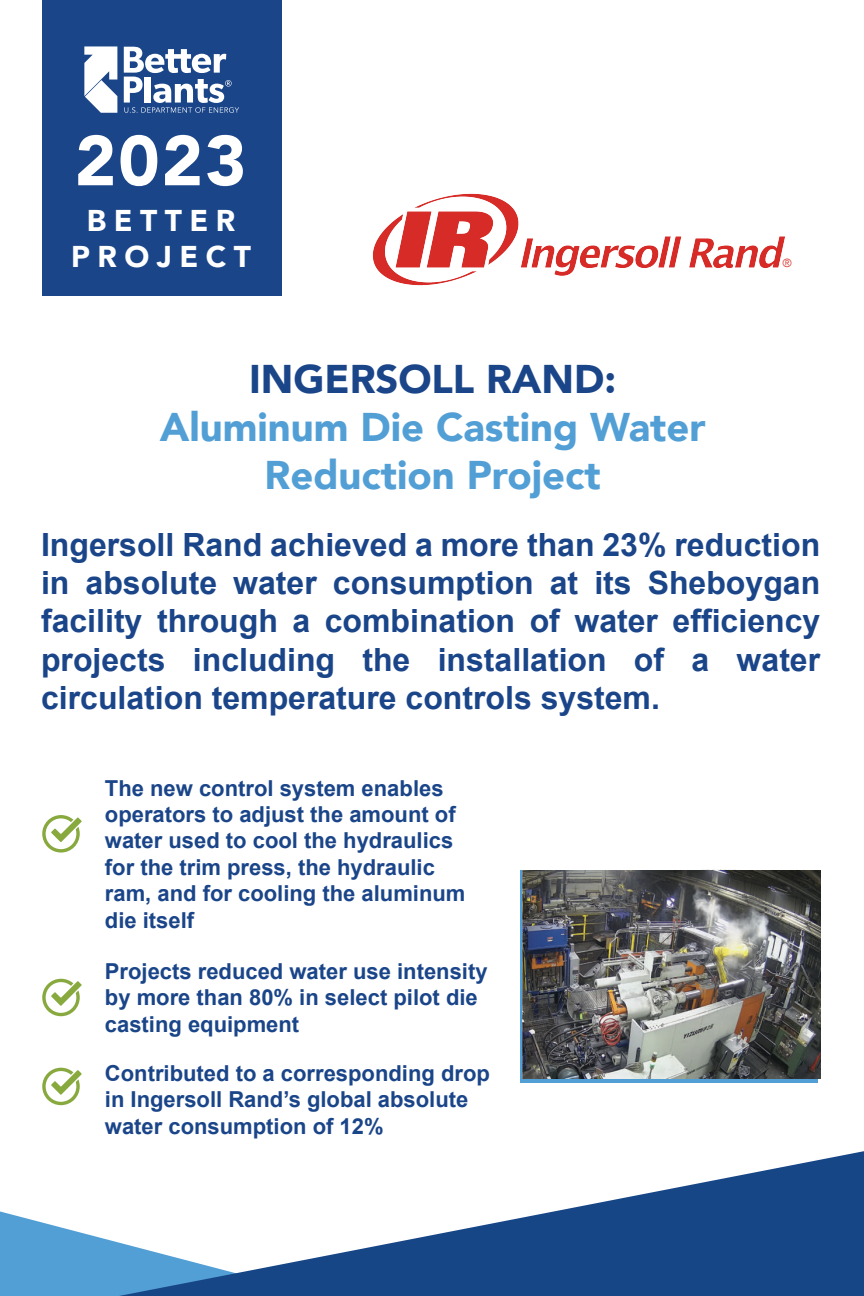
<style>
.page{position:relative;width:864px;height:1296px;background:#fff}
.page>*{position:absolute;margin:0;border:0;box-sizing:border-box;transform-origin:0 0}
.t1{font:900 40px/48px "Avenir";color:#529fd6;text-align:center}
.t2{font:900 40px "Avenir";color:#1a4589}
.t3{font:700 32px/38.4px "Arial";color:#1a4589;text-align:justify}
.t4{font:900 30px/36px "Avenir";letter-spacing:.25em;color:#fff;text-align:center}
.t5{font:700 22px/26.4px "Arial";color:#1a4589}
.t6{font:300 11.75px "Avenir";color:#d62c27}
</style>
<div class="page">
<svg style="left:0;top:1211px;width:119px;height:85px"></svg>
<svg style="left:119px;top:1151px;width:745px;height:145px"></svg>
<svg style="left:42px;top:815px;width:40px;height:38px"></svg>
<svg style="left:42px;top:979px;width:40px;height:37px"></svg>
<svg style="left:42px;top:1068px;width:40px;height:37px"></svg>
<div style="left:520px;top:870px;width:298px;height:212px;background:#529fd6"></div>
<img style="left:522px;top:870px;width:298px;height:209px">
<img style="left:372px;top:193px;width:413px;height:93px">
<div style="left:42px;top:0;width:239px;height:296px;background:#1a4589"></div>
<svg style="left:78px;top:135px;width:35px;height:50px"></svg>
<svg style="left:121px;top:135px;width:36px;height:51px"></svg>
<svg style="left:165px;top:135px;width:35px;height:50px"></svg>
<svg style="left:207px;top:135px;width:36px;height:51px"></svg>
<svg style="left:84px;top:46px;width:33px;height:67px;background:#d5dde9"></svg>
<svg style="left:124px;top:47px;width:115px;height:66px"></svg>
<h3 class="t4" style="left:71px;top:204px;width:181px">BETTER<br>PROJECT</h3>
<h1 class="t2" style="left:249px;top:353px;width:368px">INGERSOLL RAND:</h1>
<h1 class="t1" style="left:160px;top:404px;width:547px">Aluminum Die Casting Water<br>Reduction Project</h1>
<p class="t6" style="left:782px;top:255px;width:11px">®</p>
<p class="t3" style="left:41px;top:525px;width:781px">Ingersoll Rand achieved a more than 23% reduction in absolute water consumption at its Sheboygan facility through a combination of water efficiency projects including the installation of a water circulation temperature controls system.</p>
<p class="t5" style="left:105px;top:775px;width:362px">The new control system enables operators to adjust the amount of water used to cool the hydraulics for the trim press, the hydraulic ram, and for cooling the aluminum die itself</p>
<p class="t5" style="left:105px;top:958px;width:384px">Projects reduced water use intensity by more than 80% in select pilot die casting equipment</p>
<p class="t5" style="left:105px;top:1060px;width:387px">Contributed to a corresponding drop in Ingersoll Rand’s global absolute water consumption of 12%</p>
</div>
